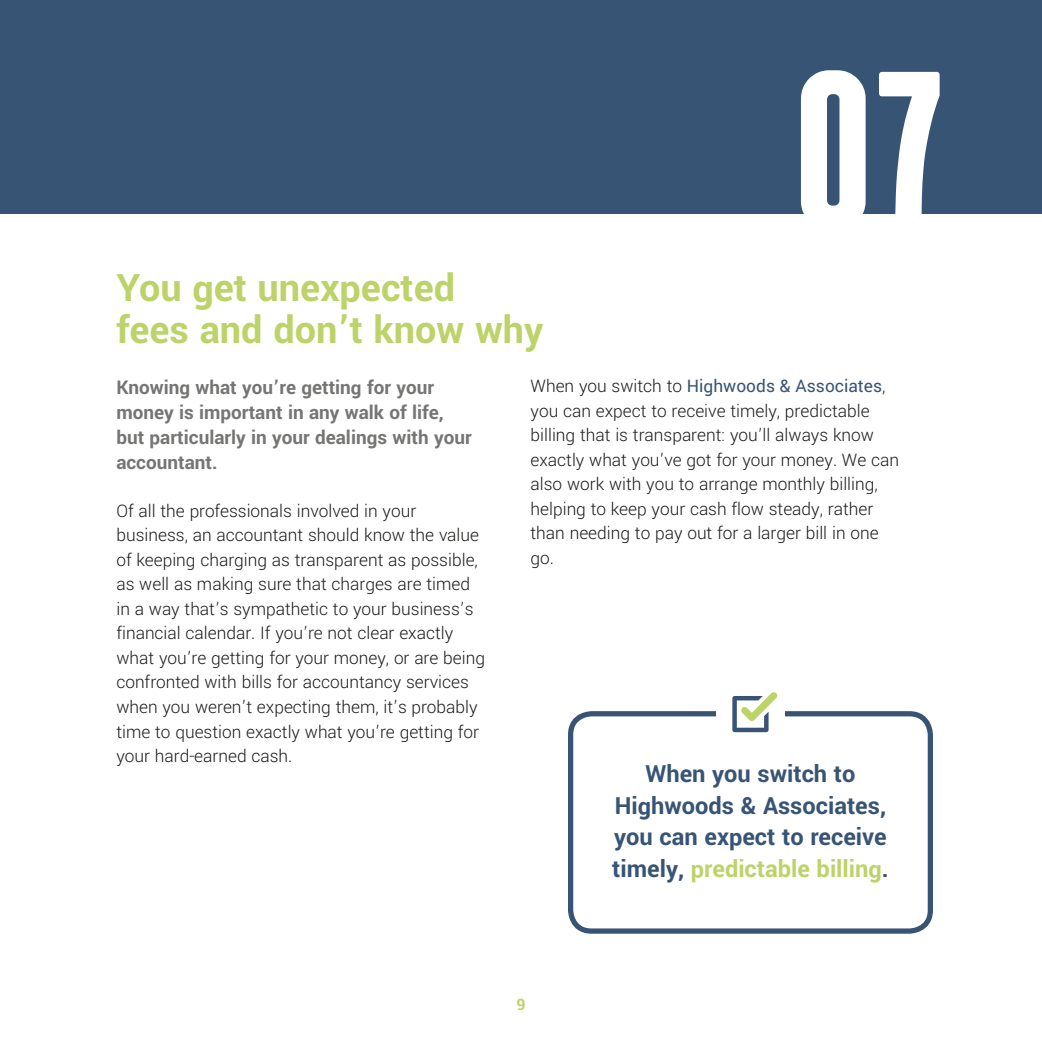
<style>
.page{position:relative;width:1042px;height:1042px;background:#fff}
.page>*{position:absolute;margin:0;border:0;box-sizing:border-box;transform-origin:0 0}
.t1{font:700 222.95px "Franchise Free";color:#fff}
.t2{font:700 42px/42px "Yantramanav";color:#bcd369}
.t3{font:700 26.25px/31.5px "Yantramanav";color:#375475;text-align:center}
.t4{font:700 21px/25.2px "Yantramanav";color:#757574}
.t5{font:300 19.25px/24.5px "Yantramanav";color:#1b1b1a}
.t6{font:700 17.5px "Yantramanav";color:#bcd369}
.s1{font-weight:400;color:#375475}
.s2{color:#bcd369}
</style>
<div class="page">
<div style="left:0;top:0;width:1042px;height:214px;background:#375475"></div>
<div style="left:568px;top:711px;width:365px;height:222px;border:5px solid #375475;border-radius:21px"></div>
<div style="left:716px;top:675px;width:68px;height:68px;background:#fff"></div>
<svg style="left:732px;top:692px;width:45px;height:40px"></svg>
<h2 class="t2" style="left:116px;top:267px;width:429px">You get unexpected<br>fees and don’t know why</h2>
<h1 class="t1" style="left:792px;top:46px;width:155px">07</h1>
<p class="t4" style="left:116px;top:375px;width:357px">Knowing what you’re getting for your money is important in any walk of life, but particularly in your dealings with your accountant.</p>
<p class="t5" style="left:116px;top:499px;width:370px">Of all the professionals involved in your business, an accountant should know the value of keeping charging as transparent as possible, as well as making sure that charges are timed in a way that’s sympathetic to your business’s financial calendar. If you’re not clear exactly what you’re getting for your money, or are being confronted with bills for accountancy services when you weren’t expecting them, it’s probably time to question exactly what you’re getting for your hard-earned cash.</p>
<p class="t5" style="left:530px;top:374px;width:370px">When you switch to <span class="s1">Highwoods &amp; Associates</span>, you can expect to receive timely, predictable billing that is transparent: you’ll always know exactly what you’ve got for your money. We can also work with you to arrange monthly billing, helping to keep your cash flow steady, rather than needing to pay out for a larger bill in one go.</p>
<h3 class="t3" style="left:612px;top:759px;width:278px">When you switch to<br>Highwoods &amp; Associates, you can expect to receive timely, <span class="s2">predictable billing</span>.</h3>
<p class="t6" style="left:516px;top:993px;width:11px">9</p>
</div>
